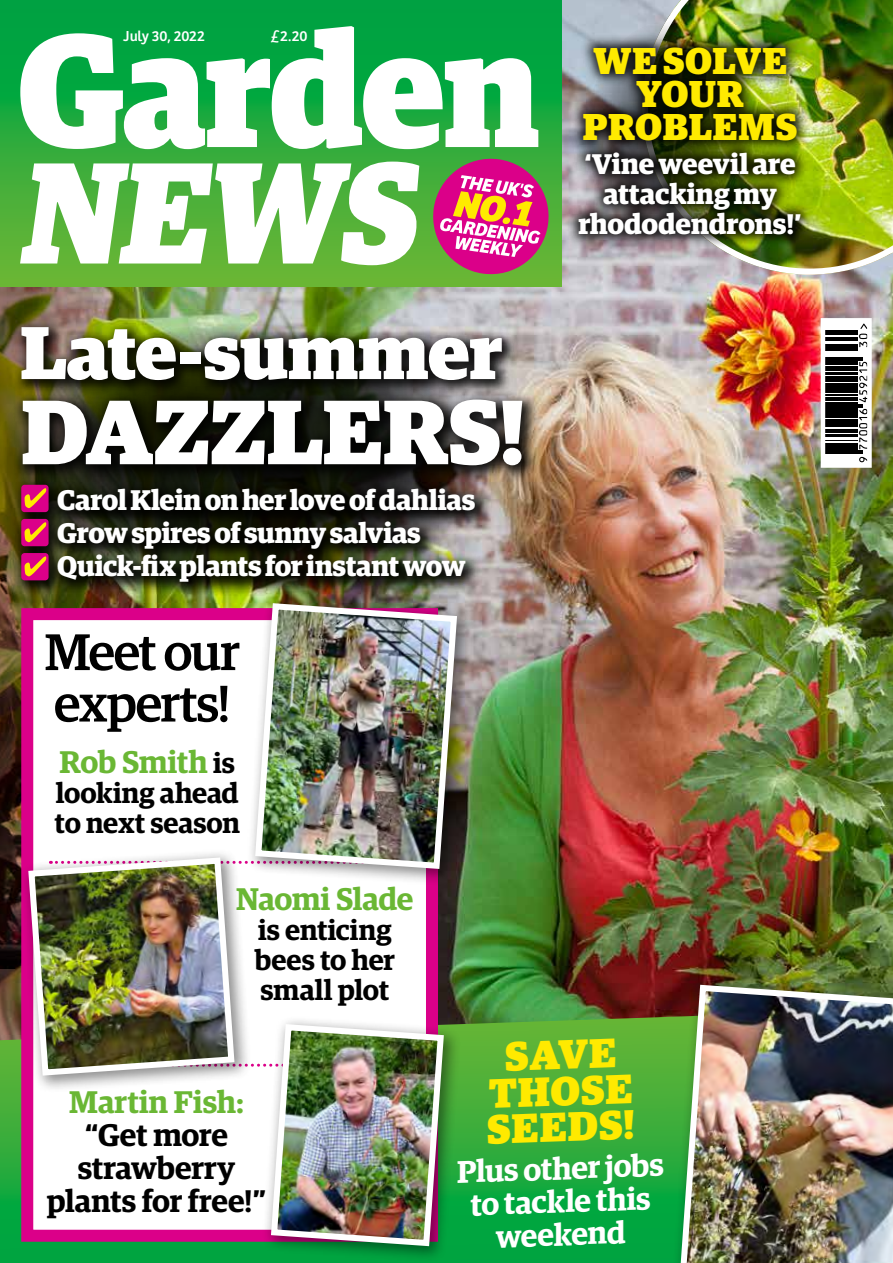
<style>
.page{position:relative;width:893px;height:1263px;background:#fff}
.page>*{position:absolute;margin:0;border:0;box-sizing:border-box;transform-origin:0 0}
.t1{font:900 91.5px "Guardian Egyp";letter-spacing:-.005em;color:#fff}
.t2{font:900 75px "Guardian Egyp";letter-spacing:-.01em;color:#fff}
.t3{font:500 51.6px/51.4px "Guardian Egyp";letter-spacing:-.03em;color:#000}
.t4{font:900 41.25px/36.3px "Guardian Egyp";color:#ffea00;text-align:center}
.t5{font:900 37.5px/33px "Guardian Egyp";letter-spacing:.015em;color:#ffea00;text-align:center}
.t6{font:600 31.35px/33px "Guardian Egyp";letter-spacing:-.005em;color:#000;text-align:center}
.t7{font:600 31.35px/33px "Guardian Egyp";color:#fff;text-align:center}
.t8{font:600 31.35px "Guardian Egyp";letter-spacing:-.005em;color:#6ab734}
.t9{font:700 28.5px/33px "Guardian Egyp";letter-spacing:-.01em;color:#fff}
.t10{font:600 28.5px/30px "Guardian Egyp";letter-spacing:-.005em;color:#000;text-align:justify}
.t11{font:15px "Bree";letter-spacing:-.01em;color:#fff}
.s1{font-size:28.5px;color:#000}
</style>
<div class="page">
<img style="left:115px;top:0;width:778px;height:1009px">
<img style="left:0;top:287px;width:115px;height:722px">
<img style="left:642px;top:0;width:251px;height:275px">
<svg style="left:0;top:0;width:561px;height:287px;background:#21a83d"></svg>
<svg style="left:20px;top:26px;width:518px;height:123px"></svg>
<svg style="left:20px;top:155px;width:532px;height:123px"></svg>
<div style="left:12px;top:318px;width:528px;height:281px;background:#000;opacity:.9"></div>
<div style="left:21px;top:485px;width:28px;height:27px;background:#db0089;border-radius:3px"></div>
<svg style="left:25px;top:488px;width:21px;height:20px"></svg>
<div style="left:21px;top:553px;width:28px;height:27px;background:#db0089;border-radius:3px"></div>
<svg style="left:25px;top:556px;width:21px;height:20px"></svg>
<div style="left:21px;top:519px;width:28px;height:27px;background:#db0089;border-radius:3px"></div>
<svg style="left:25px;top:522px;width:21px;height:20px"></svg>
<svg style="left:0;top:1009px;width:670px;height:254px;background:#2ea83b"></svg>
<div style="left:21px;top:608px;width:417px;height:634px;background:#fff;border:12px solid #db0089"></div>
<div style="left:246px;top:594px;width:228px;height:292px;background:#000;opacity:.45"></div>
<img style="left:252px;top:600px;width:208px;height:272px">
<div style="left:19px;top:848px;width:233px;height:245px;background:#000;opacity:.45"></div>
<svg style="left:25px;top:854px;width:213px;height:225px"></svg>
<div style="left:670px;top:976px;width:223px;height:287px;background:#000;opacity:.45"></div>
<img style="left:676px;top:981px;width:217px;height:282px">
<svg style="left:826px;top:323px;width:41px;height:140px"></svg>
<hr style="left:825px;top:452px;width:38px;height:1px;background:#000">
<hr style="left:825px;top:450px;width:38px;height:1px;background:#000">
<hr style="left:825px;top:446px;width:33px;height:4px;background:#000">
<hr style="left:825px;top:443px;width:33px;height:2px;background:#000">
<hr style="left:825px;top:440px;width:33px;height:1px;background:#000">
<hr style="left:825px;top:436px;width:33px;height:1px;background:#000">
<hr style="left:825px;top:434px;width:33px;height:1px;background:#000">
<hr style="left:825px;top:429px;width:33px;height:3px;background:#000">
<hr style="left:825px;top:424px;width:33px;height:2px;background:#000">
<hr style="left:825px;top:422px;width:33px;height:1px;background:#000">
<hr style="left:825px;top:419px;width:33px;height:2px;background:#000">
<hr style="left:825px;top:415px;width:33px;height:2px;background:#000">
<hr style="left:825px;top:413px;width:33px;height:1px;background:#000">
<hr style="left:825px;top:408px;width:33px;height:4px;background:#000">
<hr style="left:825px;top:406px;width:38px;height:1px;background:#000">
<hr style="left:825px;top:404px;width:38px;height:1px;background:#000">
<hr style="left:825px;top:402px;width:33px;height:1px;background:#000">
<hr style="left:825px;top:398px;width:33px;height:3px;background:#000">
<hr style="left:825px;top:395px;width:33px;height:1px;background:#000">
<hr style="left:825px;top:390px;width:33px;height:3px;background:#000">
<hr style="left:825px;top:386px;width:33px;height:3px;background:#000">
<hr style="left:825px;top:384px;width:33px;height:1px;background:#000">
<hr style="left:825px;top:380px;width:33px;height:2px;background:#000">
<hr style="left:825px;top:377px;width:33px;height:2px;background:#000">
<hr style="left:825px;top:373px;width:33px;height:2px;background:#000">
<hr style="left:825px;top:369px;width:33px;height:2px;background:#000">
<svg style="left:859px;top:457px;width:8px;height:5px"></svg>
<svg style="left:859px;top:409px;width:8px;height:40px"></svg>
<svg style="left:859px;top:362px;width:8px;height:40px"></svg>
<hr style="left:825px;top:367px;width:33px;height:1px;background:#000">
<hr style="left:825px;top:362px;width:33px;height:3px;background:#000">
<hr style="left:825px;top:360px;width:38px;height:1px;background:#000">
<hr style="left:825px;top:358px;width:38px;height:1px;background:#000">
<hr style="left:825px;top:349px;width:33px;height:1px;background:#000">
<hr style="left:825px;top:346px;width:33px;height:2px;background:#000">
<hr style="left:825px;top:344px;width:33px;height:1px;background:#000">
<hr style="left:825px;top:339px;width:33px;height:1px;background:#000">
<hr style="left:825px;top:337px;width:33px;height:1px;background:#000">
<hr style="left:825px;top:332px;width:33px;height:2px;background:#000">
<hr style="left:825px;top:330px;width:33px;height:1px;background:#000">
<svg style="left:859px;top:324px;width:8px;height:23px"></svg>
<div style="left:821px;top:318px;width:51px;height:150px;border:4px solid #fff"></div>
<div style="left:262px;top:1015px;width:199px;height:248px;background:#000;opacity:.45"></div>
<img style="left:32px;top:861px;width:415px;height:388px">
<div style="left:565px;top:33px;width:249px;height:215px;background:#000;opacity:.9"></div>
<p class="t11" style="left:123px;top:28px;width:83px">July 30, 2022</p>
<p class="t11" style="left:271px;top:28px;width:38px">£2.20</p>
<h2 class="t2" style="left:20px;top:294px;width:484px">Late-summer</h2>
<h1 class="t1" style="left:21px;top:360px;width:505px">DAZZLERS!</h1>
<p class="t9" style="left:57px;top:481px;width:419px">Carol Klein on her love of dahlias<br>Grow spires of sunny salvias<br>Quick-fix plants for instant wow</p>
<h3 class="t3" style="left:45px;top:622px;width:197px">Meet our experts!</h3>
<p class="t8" style="left:59px;top:739px;width:177px">Rob Smith <span class="s1">is</span></p>
<p class="t10" style="left:55px;top:776px;width:187px">looking ahead to next season</p>
<p class="t8" style="left:236px;top:876px;width:179px">Naomi Slade</p>
<p class="t10" style="left:255px;top:913px;width:142px">is enticing bees to her small plot</p>
<h3 class="t5" style="left:583px;top:40px;width:216px">WE SOLVE<br>YOUR<br>PROBLEMS</h3>
<p class="t9" style="left:578px;top:146px;width:225px;line-height:30px;text-align:center">‘Vine weevil are attacking my rhododendrons!’</p>
<p class="t8" style="left:69px;top:1079px;width:176px">Martin Fish:</p>
<p class="t6" style="left:47px;top:1116px;width:221px">“Get more strawberry plants for free!”</p>
<h3 class="t4" style="left:483px;top:1035px;width:149px;rotate:-2deg">SAVE<br>THOSE<br>SEEDS!</h3>
<p class="t7" style="left:456px;top:1153px;width:208px;rotate:-2deg">Plus other jobs to tackle this weekend</p>
</div>
